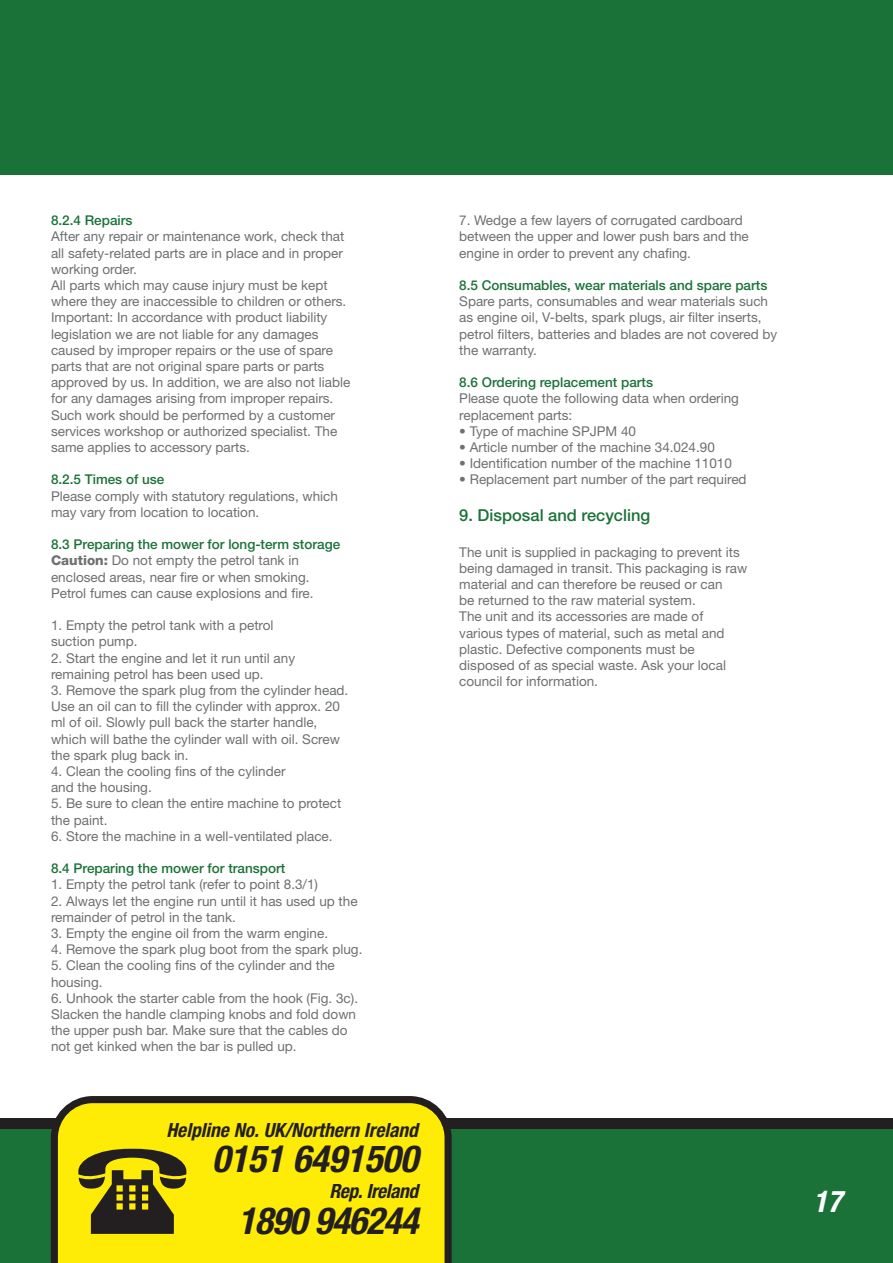
<style>
.page{position:relative;width:893px;height:1263px;background:#fff}
.page>*{position:absolute;margin:0;border:0;box-sizing:border-box;transform-origin:0 0}
.t1{font:italic 700 condensed 37.35px "Helvetica Neue";color:#231f20}
.t2{font:italic 700 condensed 37.35px "Helvetica Neue";letter-spacing:-.02em;color:#231f20}
.t3{font:italic 700 condensed 30px "Helvetica Neue";color:#fff}
.t4{font:italic 700 condensed 19.65px "Helvetica Neue";color:#231f20}
.t5{font:italic 700 condensed 19.65px "Helvetica Neue";letter-spacing:-.02em;color:#231f20}
.t6{font:500 16.5px "Helvetica Neue";color:#1b7239}
.t7{font:13.5px/16.2px "Helvetica Neue";color:#6d6f71}
.t8{font:500 13.5px "Helvetica Neue";color:#1b7239}
.s1{font-weight:500;color:#1b7239}
.s2{font-weight:800}
</style>
<div class="page">
<div style="left:0;top:0;width:893px;height:175px;background:#1b7239"></div>
<div style="left:0;top:1128px;width:893px;height:135px;background:#1b7239"></div>
<div style="left:0;top:1118px;width:893px;height:10px;background:#231f20"></div>
<svg style="left:47px;top:1096px;width:408px;height:167px;background:#e7d80d"></svg>
<svg style="left:78px;top:1149px;width:108px;height:85px;background:#7a7115"></svg>
<p class="t8" style="left:51px;top:212px;width:83px">8.2.4 Repairs</p>
<p class="t7" style="left:51px;top:228px;width:301px">After any repair or maintenance work, check that all safety-related parts are in place and in proper working order.<br>All parts which may cause injury must be kept where they are inaccessible to children or others.<br>Important: In accordance with product liability legislation we are not liable for any damages caused by improper repairs or the use of spare parts that are not original spare parts or parts approved by us. In addition, we are also not liable for any damages arising from improper repairs.<br>Such work should be performed by a customer services workshop or authorized specialist. The same applies to accessory parts.</p>
<p class="t8" style="left:51px;top:471px;width:115px">8.2.5 Times of use</p>
<p class="t7" style="left:51px;top:487px;width:289px">Please comply with statutory regulations, which may vary from location to location.</p>
<p class="t7" style="left:51px;top:536px;width:291px"><span class="s1">8.3 Preparing the mower for long-term storage </span><span class="s2">Caution:</span> Do not empty the petrol tank in enclosed areas, near fire or when smoking.<br>Petrol fumes can cause explosions and fire.</p>
<p class="t7" style="left:51px;top:617px;width:224px">1. Empty the petrol tank with a petrol suction pump.</p>
<p class="t7" style="left:51px;top:649px;width:246px">2. Start the engine and let it run until any remaining petrol has been used up.</p>
<p class="t7" style="left:51px;top:682px;width:299px">3. Remove the spark plug from the cylinder head.<br>Use an oil can to fill the cylinder with approx. 20 ml of oil. Slowly pull back the starter handle, which will bathe the cylinder wall with oil. Screw the spark plug back in.</p>
<p class="t7" style="left:51px;top:763px;width:236px">4. Clean the cooling fins of the cylinder and the housing.</p>
<p class="t7" style="left:51px;top:795px;width:292px">5. Be sure to clean the entire machine to protect the paint.</p>
<p class="t7" style="left:51px;top:828px;width:283px">6. Store the machine in a well-ventilated place.</p>
<p class="t8" style="left:51px;top:860px;width:236px">8.4 Preparing the mower for transport</p>
<p class="t7" style="left:51px;top:876px;width:269px">1. Empty the petrol tank (refer to point 8.3/1)</p>
<p class="t7" style="left:51px;top:892px;width:308px">2. Always let the engine run until it has used up the remainder of petrol in the tank.</p>
<p class="t7" style="left:51px;top:925px;width:279px">3. Empty the engine oil from the warm engine.</p>
<p class="t7" style="left:51px;top:941px;width:313px">4. Remove the spark plug boot from the spark plug.</p>
<p class="t7" style="left:51px;top:957px;width:285px">5. Clean the cooling fins of the cylinder and the housing.</p>
<p class="t7" style="left:51px;top:990px;width:309px">6. Unhook the starter cable from the hook (Fig. 3c).<br>Slacken the handle clamping knobs and fold down the upper push bar. Make sure that the cables do not get kinked when the bar is pulled up.</p>
<h3 class="t4" style="left:166px;top:1118px;width:253px">Helpline No. UK/Northern Ireland</h3>
<h1 class="t1" style="left:212px;top:1136px;width:207px">0151 6491500</h1>
<h3 class="t5" style="left:329px;top:1179px;width:90px">Rep. Ireland</h3>
<h1 class="t2" style="left:238px;top:1198px;width:182px">1890 946244</h1>
<p class="t7" style="left:459px;top:212px;width:291px">7. Wedge a few layers of corrugated cardboard between the upper and lower push bars and the engine in order to prevent any chafing.</p>
<p class="t8" style="left:459px;top:277px;width:310px">8.5 Consumables, wear materials and spare parts</p>
<p class="t7" style="left:459px;top:293px;width:320px">Spare parts, consumables and wear materials such as engine oil, V-belts, spark plugs, air filter inserts, petrol filters, batteries and blades are not covered by the warranty.</p>
<p class="t8" style="left:459px;top:374px;width:195px">8.6 Ordering replacement parts</p>
<p class="t7" style="left:459px;top:390px;width:281px">Please quote the following data when ordering replacement parts:</p>
<p class="t7" style="left:459px;top:423px;width:178px">• Type of machine SPJPM 40</p>
<p class="t7" style="left:459px;top:439px;width:257px">• Article number of the machine 34.024.90</p>
<p class="t7" style="left:459px;top:455px;width:274px">• Identification number of the machine 11010</p>
<p class="t7" style="left:459px;top:471px;width:289px">• Replacement part number of the part required</p>
<p class="t6" style="left:459px;top:505px;width:193px">9. Disposal and recycling</p>
<p class="t7" style="left:459px;top:543px;width:290px">The unit is supplied in packaging to prevent its being damaged in transit. This packaging is raw material and can therefore be reused or can<br>be returned to the raw material system.<br>The unit and its accessories are made of various types of material, such as metal and plastic. Defective components must be disposed of as special waste. Ask your local council for information.</p>
<h2 class="t3" style="left:813px;top:1183px;width:30px">17</h2>
</div>
